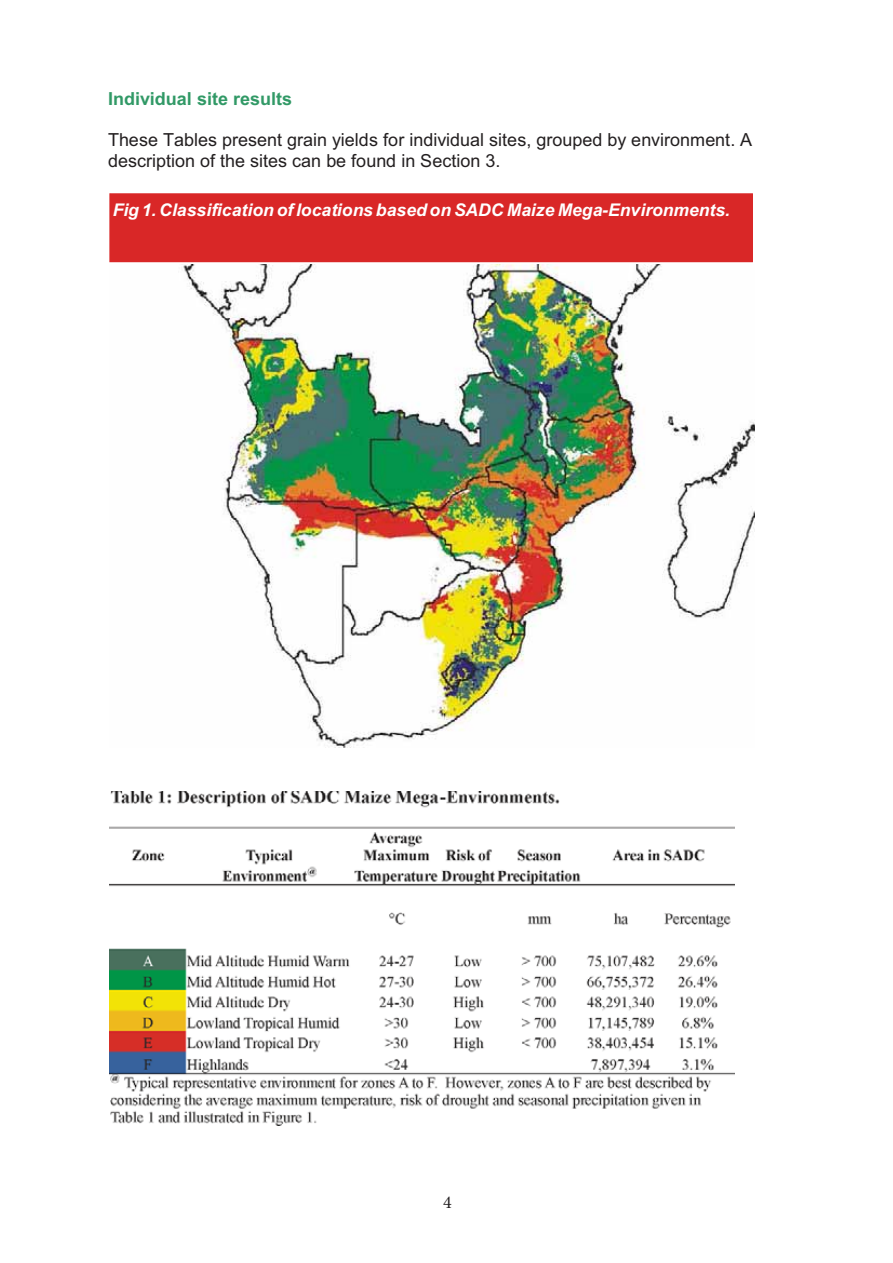
<style>
.page{position:relative;width:893px;height:1263px;background:#fff}
.page>*{position:absolute;margin:0;border:0;box-sizing:border-box;transform-origin:0 0}
.t1{font:18px/20.7px "Arial";letter-spacing:.005em;color:#231f20}
.t2{font:700 18px "Arial";color:#319966}
.t3{font:18px "Minion Pro";color:#231f20}
.t4{font:italic 700 17.55px "Arial";letter-spacing:.005em;color:#fff}
</style>
<div class="page">
<div style="left:110px;top:194px;width:642px;height:68px;background:#d92727"></div>
<img style="left:183px;top:265px;width:571px;height:482px">
<img style="left:110px;top:792px;width:624px;height:334px">
<p class="t2" style="left:108px;top:92px;width:186px">Individual site results</p>
<p class="t1" style="left:108px;top:132px;width:646px">These Tables present grain yields for individual sites, grouped by environment. A description of the sites can be found in Section 3.</p>
<p class="t4" style="left:113px;top:203px;width:619px">Fig 1. Classification of locations based on SADC Maize Mega-Environments.</p>
<p class="t3" style="left:443px;top:1191px;width:10px">4</p>
</div>
